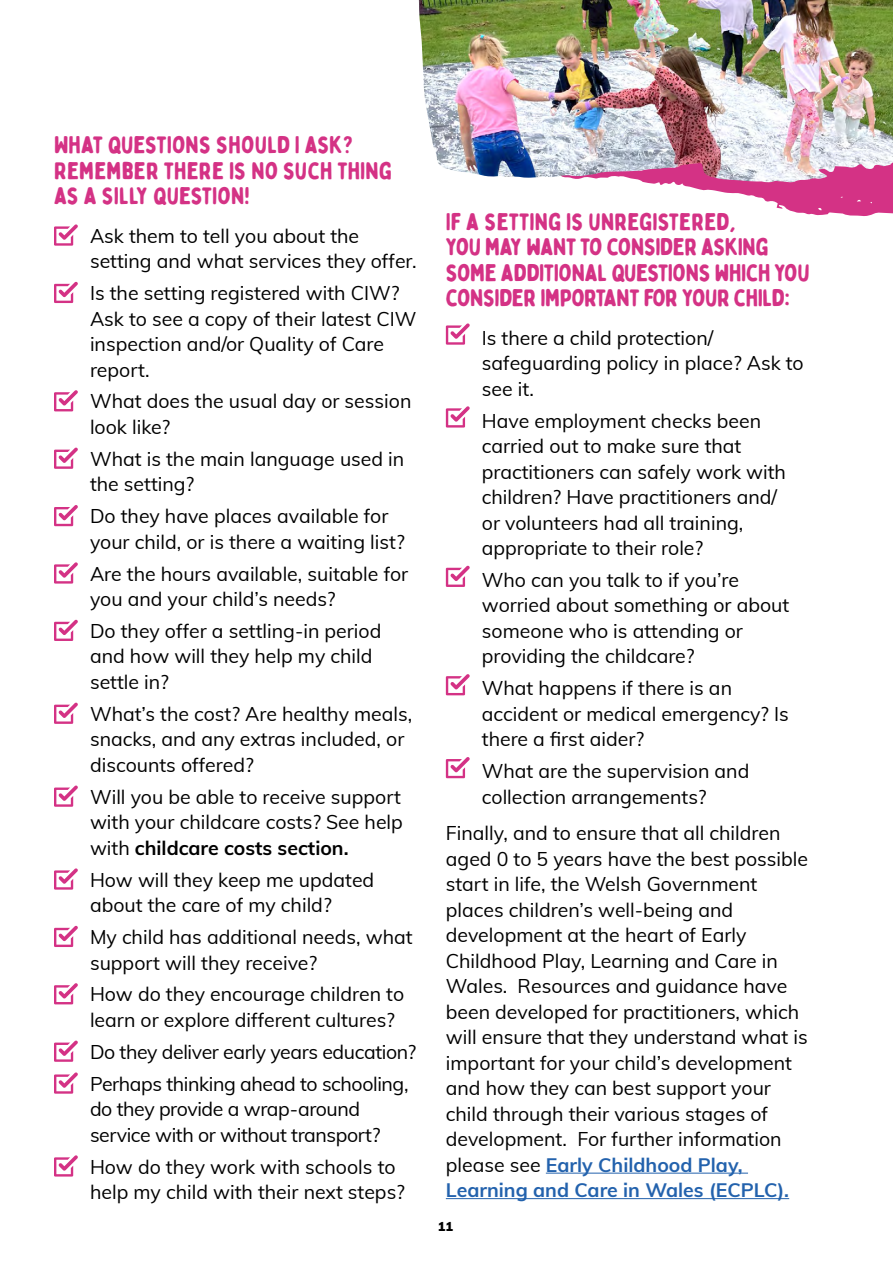
<style>
.page{position:relative;width:893px;height:1263px;background:#fff}
.page>*{position:absolute;margin:0;border:0;box-sizing:border-box;transform-origin:0 0}
.t1{font:24px/25.5px "Bobby Jones Soft";letter-spacing:-.02em;color:#d43285}
.t2{font:24px/25.5px "Bobby Jones Soft";color:#d43285}
.t3{font:19.5px/25.5px "Muli";color:#000}
.t4{font:19.5px/32px "Muli";letter-spacing:-.02em;color:#000}
.t5{font:900 12.6px "Muli";color:#000}
.s1{font-weight:700}
.s2{font-weight:700;color:#2362ad}
</style>
<div class="page">
<svg style="left:649px;top:183px;width:244px;height:33px"></svg>
<img style="left:419px;top:0;width:474px;height:183px">
<svg style="left:54px;top:224px;width:24px;height:22px"></svg>
<svg style="left:54px;top:282px;width:24px;height:21px"></svg>
<svg style="left:54px;top:390px;width:24px;height:21px"></svg>
<svg style="left:54px;top:447px;width:24px;height:22px"></svg>
<svg style="left:54px;top:505px;width:24px;height:21px"></svg>
<svg style="left:54px;top:562px;width:24px;height:22px"></svg>
<svg style="left:54px;top:620px;width:24px;height:21px"></svg>
<svg style="left:54px;top:702px;width:24px;height:22px"></svg>
<svg style="left:54px;top:785px;width:24px;height:22px"></svg>
<svg style="left:54px;top:868px;width:24px;height:22px"></svg>
<svg style="left:54px;top:926px;width:24px;height:21px"></svg>
<svg style="left:54px;top:983px;width:24px;height:21px"></svg>
<svg style="left:54px;top:1040px;width:24px;height:22px"></svg>
<svg style="left:54px;top:1072px;width:24px;height:22px"></svg>
<svg style="left:54px;top:1155px;width:24px;height:21px"></svg>
<hr style="left:546px;top:1172px;width:202px;height:1px;background:#2362ad">
<hr style="left:446px;top:1198px;width:343px;height:1px;background:#2362ad">
<svg style="left:446px;top:323px;width:24px;height:22px"></svg>
<svg style="left:446px;top:406px;width:24px;height:22px"></svg>
<svg style="left:446px;top:566px;width:24px;height:21px"></svg>
<svg style="left:446px;top:674px;width:24px;height:21px"></svg>
<svg style="left:446px;top:757px;width:24px;height:21px"></svg>
<p class="t2" style="left:54px;top:133px;width:340px">WHAT QUESTIONS SHOULD I ASK?<br>REMEMBER THERE IS NO SUCH THING<br>AS A SILLY QUESTION!</p>
<p class="t3" style="left:90px;top:222px;width:328px">Ask them to tell you about the setting and what services they offer.</p>
<p class="t3" style="left:90px;top:279px;width:328px">Is the setting registered with CIW?<br>Ask to see a copy of their latest CIW inspection and/or Quality of Care report.</p>
<p class="t3" style="left:90px;top:388px;width:323px">What does the usual day or session look like?</p>
<p class="t3" style="left:90px;top:445px;width:316px">What is the main language used in the setting?</p>
<p class="t3" style="left:90px;top:502px;width:316px">Do they have places available for your child, or is there a waiting list?</p>
<p class="t3" style="left:90px;top:560px;width:320px">Are the hours available, suitable for you and your child’s needs?</p>
<p class="t3" style="left:90px;top:617px;width:293px">Do they offer a settling-in period and how will they help my child settle in?</p>
<p class="t3" style="left:90px;top:700px;width:324px">What’s the cost? Are healthy meals, snacks, and any extras included, or discounts offered?</p>
<p class="t3" style="left:90px;top:783px;width:314px;text-align:justify">Will you be able to receive support with your childcare costs? See help with <span class="s1">childcare costs section.</span></p>
<p class="t3" style="left:90px;top:866px;width:286px">How will they keep me updated about the care of my child?</p>
<p class="t3" style="left:90px;top:923px;width:324px">My child has additional needs, what support will they receive?</p>
<p class="t3" style="left:90px;top:981px;width:316px">How do they encourage children to learn or explore different cultures?</p>
<p class="t4" style="left:90px;top:1035px;width:328px">Do they deliver early years education?<br>Perhaps thinking ahead to schooling,</p>
<p class="t4" style="left:90px;top:1095px;width:292px;line-height:25.5px">do they provide a wrap-around service with or without transport?</p>
<p class="t3" style="left:90px;top:1153px;width:316px">How do they work with schools to help my child with their next steps?</p>
<p class="t1" style="left:446px;top:209px;width:365px">IF A SETTING IS UNREGISTERED,<br>YOU MAY WANT TO CONSIDER ASKING SOME ADDITIONAL QUESTIONS WHICH YOU CONSIDER IMPORTANT FOR YOUR CHILD:</p>
<p class="t3" style="left:482px;top:324px;width:323px">Is there a child protection/ safeguarding policy in place? Ask to see it.</p>
<p class="t3" style="left:482px;top:407px;width:306px">Have employment checks been carried out to make sure that practitioners can safely work with children? Have practitioners and/ or volunteers had all training, appropriate to their role?</p>
<p class="t3" style="left:482px;top:566px;width:309px">Who can you talk to if you’re worried about something or about someone who is attending or providing the childcare?</p>
<p class="t3" style="left:482px;top:675px;width:308px">What happens if there is an accident or medical emergency? Is there a first aider?</p>
<p class="t3" style="left:482px;top:757px;width:269px">What are the supervision and collection arrangements?</p>
<p class="t3" style="left:446px;top:819px;width:364px">Finally, and to ensure that all children aged 0 to 5 years have the best possible start in life, the Welsh Government places children’s well-being and development at the heart of Early Childhood Play, Learning and Care in Wales. Resources and guidance have been developed for practitioners, which will ensure that they understand what is important for your child’s development and how they can best support your child through their various stages of development. For further information please see <span class="s2">Early Childhood Play, Learning and Care in Wales (ECPLC).</span></p>
<p class="t5" style="left:438px;top:1217px;width:17px">11</p>
</div>
